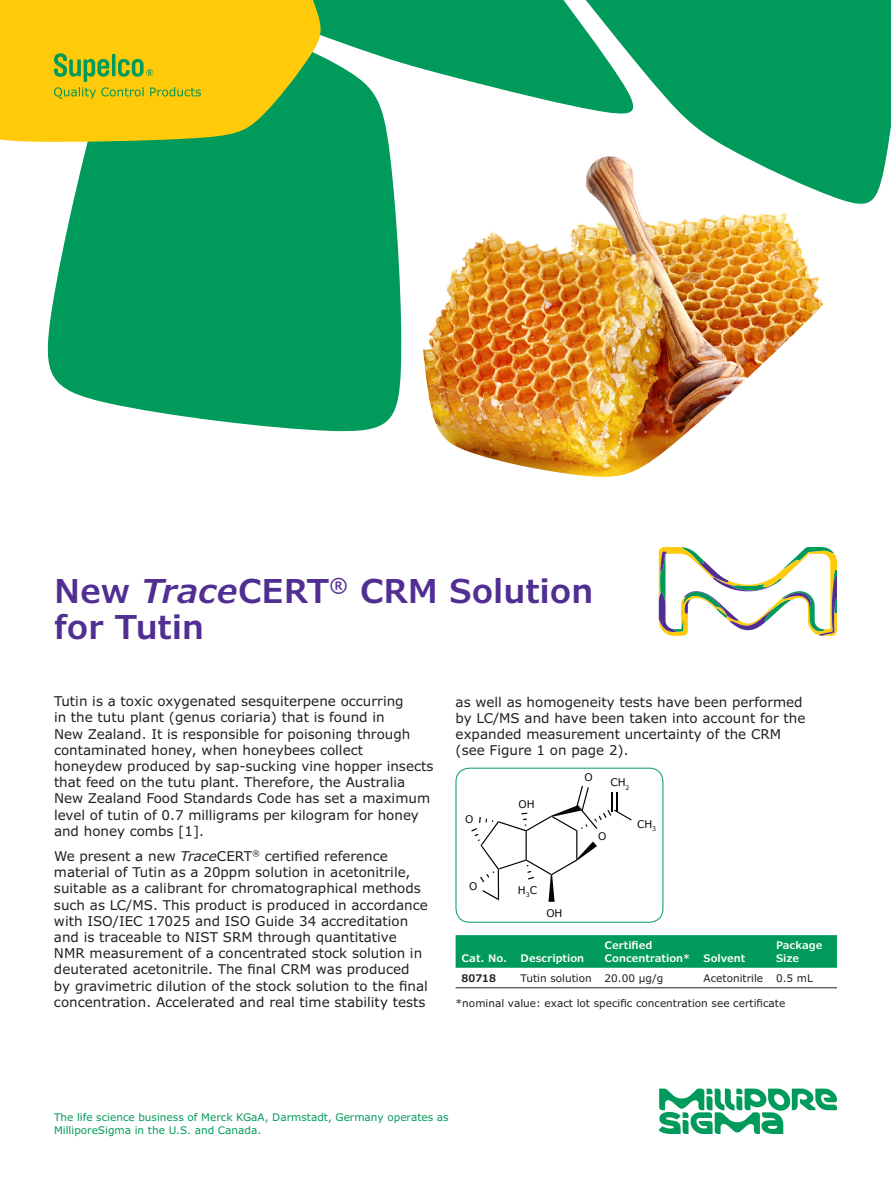
<style>
.page{position:relative;width:891px;height:1188px;background:#fff}
.page>*{position:absolute;margin:0;border:0;box-sizing:border-box;transform-origin:0 0}
.t1{font:600 33px/36px "Verdana Pro";color:#502e92}
.t2{font:13.5px/16.2px "Verdana Pro";color:#231f20}
.t3{font:10.5px "Verdana Pro";color:#231f20}
.t4{font:10.5px/12.6px "Verdana Pro";color:#009a5a}
.t5{font:600 10.5px/12.6px "Verdana Pro";color:#fff}
.t6{font:10.5px "Verdana";color:#050504}
.t7{font:600 10.5px "Verdana Pro";color:#231f20}
.s1{font-style:italic}
</style>
<div class="page">
<svg style="left:47px;top:0;width:844px;height:432px;fill:#009a5a"></svg>
<img style="left:412px;top:117px;width:459px;height:360px">
<svg style="left:659px;top:547px;width:178px;height:89px"></svg>
<svg style="left:0;top:0;width:323px;height:143px;background:#ddc415"></svg>
<svg style="left:54px;top:53px;width:147px;height:46px;background:#ccc019"></svg>
<svg style="left:471px;top:786px;width:161px;height:116px"></svg>
<div style="left:456px;top:768px;width:207px;height:155px;border:1px solid #009a5a;border-radius:14px"></div>
<div style="left:456px;top:935px;width:381px;height:33px;background:#009a5a"></div>
<hr style="left:456px;top:987px;width:59px;height:1px;background:#231f20">
<hr style="left:515px;top:987px;width:84px;height:1px;background:#231f20">
<hr style="left:599px;top:987px;width:99px;height:1px;background:#231f20">
<hr style="left:698px;top:987px;width:72px;height:1px;background:#231f20">
<hr style="left:770px;top:987px;width:67px;height:1px;background:#231f20">
<svg style="left:659px;top:1089px;width:178px;height:45px"></svg>
<h1 class="t1" style="left:54px;top:574px;width:541px">New <span class="s1">Trace</span>CERT<sup>®</sup> CRM Solution for Tutin</h1>
<p class="t2" style="left:54px;top:693px;width:381px">Tutin is a toxic oxygenated sesquiterpene occurring<br>in the tutu plant (genus coriaria) that is found in<br>New Zealand. It is responsible for poisoning through contaminated honey, when honeybees collect honeydew produced by sap-sucking vine hopper insects that feed on the tutu plant. Therefore, the Australia New Zealand Food Standards Code has set a maximum level of tutin of 0.7 milligrams per kilogram for honey and honey combs [1].</p>
<p class="t2" style="left:54px;top:848px;width:375px">We present a new <span class="s1">Trace</span>CERT<sup>®</sup> certified reference material of Tutin as a 20ppm solution in acetonitrile, suitable as a calibrant for chromatographical methods such as LC/MS. This product is produced in accordance with ISO/IEC 17025 and ISO Guide 34 accreditation and is traceable to NIST SRM through quantitative NMR measurement of a concentrated stock solution in deuterated acetonitrile. The final CRM was produced by gravimetric dilution of the stock solution to the final concentration. Accelerated and real time stability tests</p>
<p class="t2" style="left:456px;top:694px;width:351px">as well as homogeneity tests have been performed by LC/MS and have been taken into account for the expanded measurement uncertainty of the CRM (see Figure 1 on page 2).</p>
<p class="t6" style="left:465px;top:812px;width:10px">O</p>
<p class="t6" style="left:519px;top:797px;width:18px">OH</p>
<p class="t6" style="left:584px;top:770px;width:10px">O</p>
<p class="t6" style="left:610px;top:775px;width:21px">CH<sub>2</sub></p>
<p class="t6" style="left:598px;top:829px;width:10px">O</p>
<p class="t6" style="left:637px;top:817px;width:21px">CH<sub>3</sub></p>
<p class="t6" style="left:469px;top:879px;width:10px">O</p>
<p class="t6" style="left:518px;top:883px;width:21px">H<sub>3</sub>C</p>
<p class="t6" style="left:546px;top:906px;width:18px">OH</p>
<p class="t5" style="left:462px;top:952px;width:47px">Cat. No.</p>
<p class="t5" style="left:521px;top:952px;width:65px">Description</p>
<p class="t5" style="left:605px;top:939px;width:87px">Certified<br>Concentration*</p>
<p class="t5" style="left:704px;top:952px;width:43px">Solvent</p>
<p class="t5" style="left:776px;top:939px;width:48px">Package<br>Size</p>
<p class="t7" style="left:462px;top:971px;width:36px">80718</p>
<p class="t3" style="left:521px;top:971px;width:144px">Tutin solution 20.00 μg/g</p>
<p class="t3" style="left:704px;top:971px;width:111px">Acetonitrile 0.5 mL</p>
<p class="t3" style="left:456px;top:996px;width:331px">*nominal value: exact lot specific concentration see certificate</p>
<p class="t4" style="left:54px;top:1111px;width:396px">The life science business of Merck KGaA, Darmstadt, Germany operates as<br>MilliporeSigma in the U.S. and Canada.</p>
</div>
